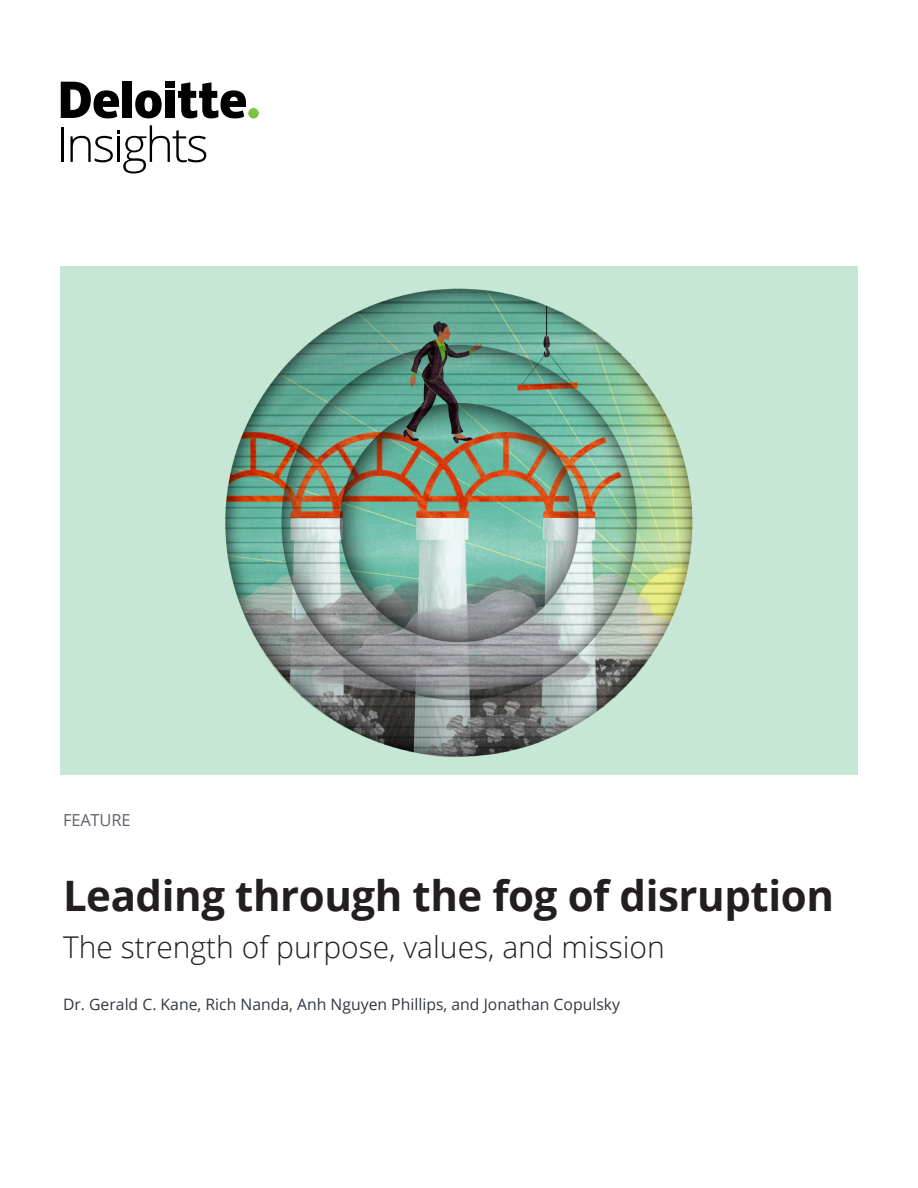
<style>
.page{position:relative;width:918px;height:1188px;background:#fff}
.page>*{position:absolute;margin:0;border:0;box-sizing:border-box;transform-origin:0 0}
.t1{font:700 42px "Open Sans";letter-spacing:-.01em;color:#231f20}
.t2{font:300 30px "Open Sans";color:#231f20}
.t3{font:16.5px "Open Sans";letter-spacing:-.01em;color:#5f6369}
.t4{font:15.75px "Open Sans";color:#323640}
</style>
<div class="page">
<div style="left:248px;top:108px;width:11px;height:11px;background:#7fc241;border-radius:50%"></div>
<div style="left:123px;top:82px;width:9px;height:36px;background:#000003"></div>
<svg style="left:135px;top:90px;width:27px;height:28px"></svg>
<div style="left:165px;top:91px;width:9px;height:27px;background:#000003"></div>
<div style="left:165px;top:82px;width:9px;height:6px;background:#000003"></div>
<svg style="left:178px;top:82px;width:68px;height:36px"></svg>
<svg style="left:61px;top:82px;width:58px;height:36px"></svg>
<hr style="left:61px;top:128px;width:2px;height:34px;background:#000003">
<svg style="left:70px;top:125px;width:136px;height:48px"></svg>
<img style="left:61px;top:267px;width:796px;height:507px">
<p class="t3" style="left:63px;top:809px;width:69px">FEATURE</p>
<h1 class="t1" style="left:63px;top:866px;width:772px">Leading through the fog of disruption</h1>
<h2 class="t2" style="left:63px;top:926px;width:603px">The strength of purpose, values, and mission</h2>
<p class="t4" style="left:63px;top:994px;width:559px">Dr. Gerald C. Kane, Rich Nanda, Anh Nguyen Phillips, and Jonathan Copulsky</p>
</div>
